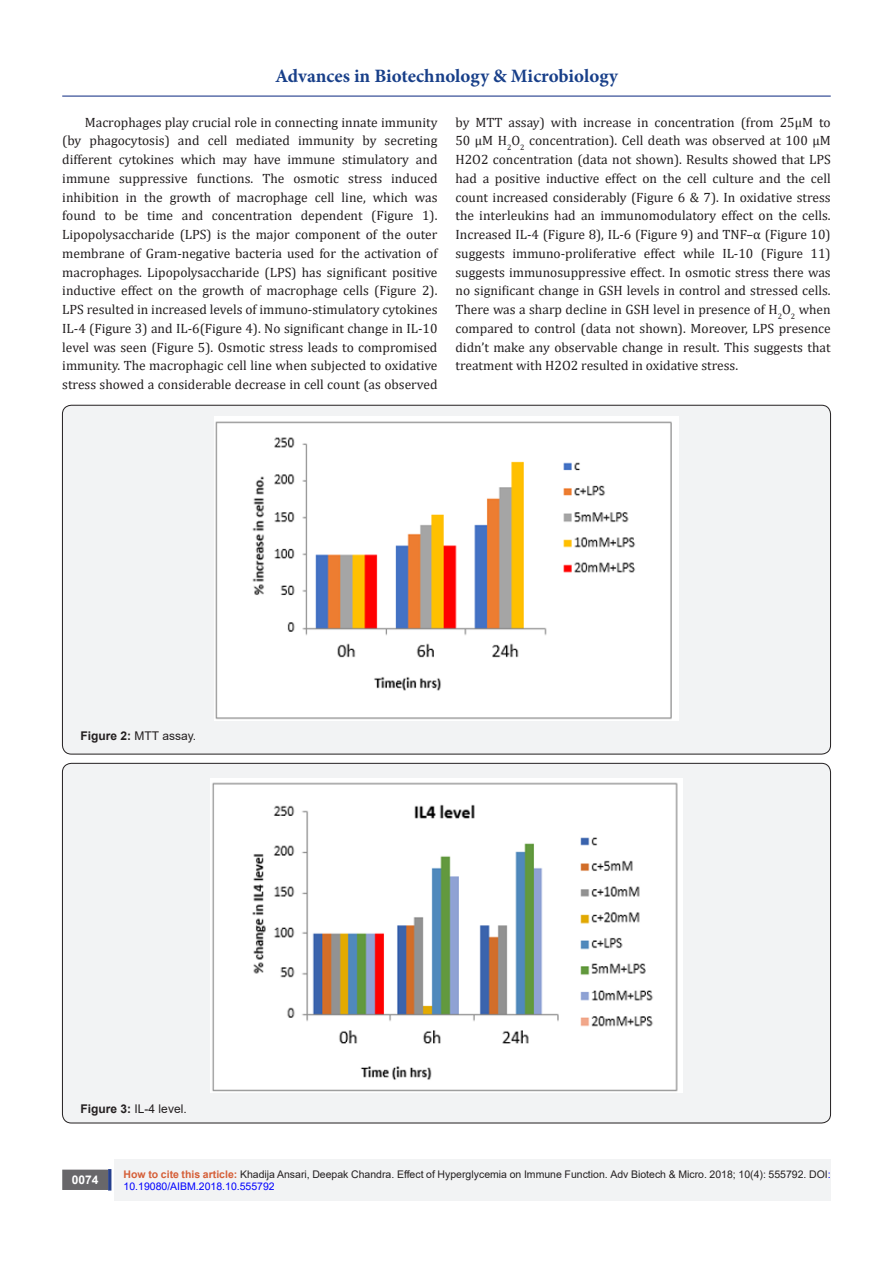
<style>
.page{position:relative;width:893px;height:1263px;background:#fff}
.page>*{position:absolute;margin:0;border:0;box-sizing:border-box;transform-origin:0 0}
.t1{font:700 18.9px "Minion Pro";color:#183f89}
.List_Paragraph{font:13.5px/18.8px "Cambria";color:#231f20;text-align:justify}
.t2{font:12px "Arial";color:#231f20}
.t3{font:700 12px "Arial";color:#fff}
.t4{font:10.5px/12.6px "Arial";color:#231f20}
.s1{font-weight:700}
.s2{font-weight:700;color:#d55e37}
.s3{color:#00f}
</style>
<div class="page">
<div style="left:115px;top:1160px;width:716px;height:41px;background:#f2f3f4"></div>
<div style="left:63px;top:1170px;width:44px;height:19px;background:#68676a"></div>
<div style="left:62px;top:1169px;width:46px;height:21px;border:2px solid #68676a"></div>
<div style="left:108px;top:1169px;width:3px;height:21px;background:#253f8e;border:2px solid #253f8e"></div>
<hr style="left:62px;top:96px;width:769px;height:1px;background:#253f8e">
<div style="left:62px;top:405px;width:768px;height:349px;background:#f2f3f4;border-radius:9px"></div>
<img style="left:215px;top:416px;width:463px;height:304px">
<div style="left:62px;top:763px;width:768px;height:360px;background:#f2f3f4;border-radius:9px"></div>
<img style="left:211px;top:779px;width:471px;height:313px">
<h1 class="t1" style="left:275px;top:63px;width:344px">Advances in Biotechnology &amp; Microbiology</h1>
<p class="List_Paragraph" style="left:62px;top:113px;width:377px;text-indent:22px">Macrophages play crucial role in connecting innate immunity (by phagocytosis) and cell mediated immunity by secreting different cytokines which may have immune stimulatory and immune suppressive functions. The osmotic stress induced inhibition in the growth of macrophage cell line, which was found to be time and concentration dependent (Figure 1).<br>Lipopolysaccharide (LPS) is the major component of the outer membrane of Gram-negative bacteria used for the activation of macrophages. Lipopolysaccharide (LPS) has significant positive inductive effect on the growth of macrophage cells (Figure 2).<br>LPS resulted in increased levels of immuno-stimulatory cytokines IL-4 (Figure 3) and IL-6(Figure 4). No significant change in IL-10 level was seen (Figure 5). Osmotic stress leads to compromised immunity. The macrophagic cell line when subjected to oxidative stress showed a considerable decrease in cell count (as observed</p>
<p class="List_Paragraph" style="left:455px;top:113px;width:377px">by MTT assay) with increase in concentration (from 25µM to 50 µM H<sub>2</sub>O<sub>2</sub> concentration). Cell death was observed at 100 µM H2O2 concentration (data not shown). Results showed that LPS had a positive inductive effect on the cell culture and the cell count increased considerably (Figure 6 &amp; 7). In oxidative stress the interleukins had an immunomodulatory effect on the cells.<br>Increased IL-4 (Figure 8), IL-6 (Figure 9) and TNF–α (Figure 10) suggests immuno-proliferative effect while IL-10 (Figure 11) suggests immunosuppressive effect. In osmotic stress there was no significant change in GSH levels in control and stressed cells.<br>There was a sharp decline in GSH level in presence of H<sub>2</sub>O<sub>2</sub> when compared to control (data not shown). Moreover, LPS presence didn’t make any observable change in result. This suggests that treatment with H2O2 resulted in oxidative stress.</p>
<p class="t2" style="left:81px;top:727px;width:117px"><span class="s1">Figure 2:</span> MTT assay.</p>
<p class="t2" style="left:81px;top:1100px;width:108px"><span class="s1">Figure 3:</span> IL-4 level.</p>
<p class="t3" style="left:72px;top:1171px;width:28px">0074</p>
<p class="t4" style="left:124px;top:1168px;width:709px"><span class="s2">How to cite this article:</span> Khadija Ansari, Deepak Chandra. Effect of Hyperglycemia on Immune Function. Adv Biotech &amp; Micro. 2018; 10(4): 555792. DOI<span class="s3">:<br>10.19080/AIBM.2018.10.555792</span></p>
</div>
